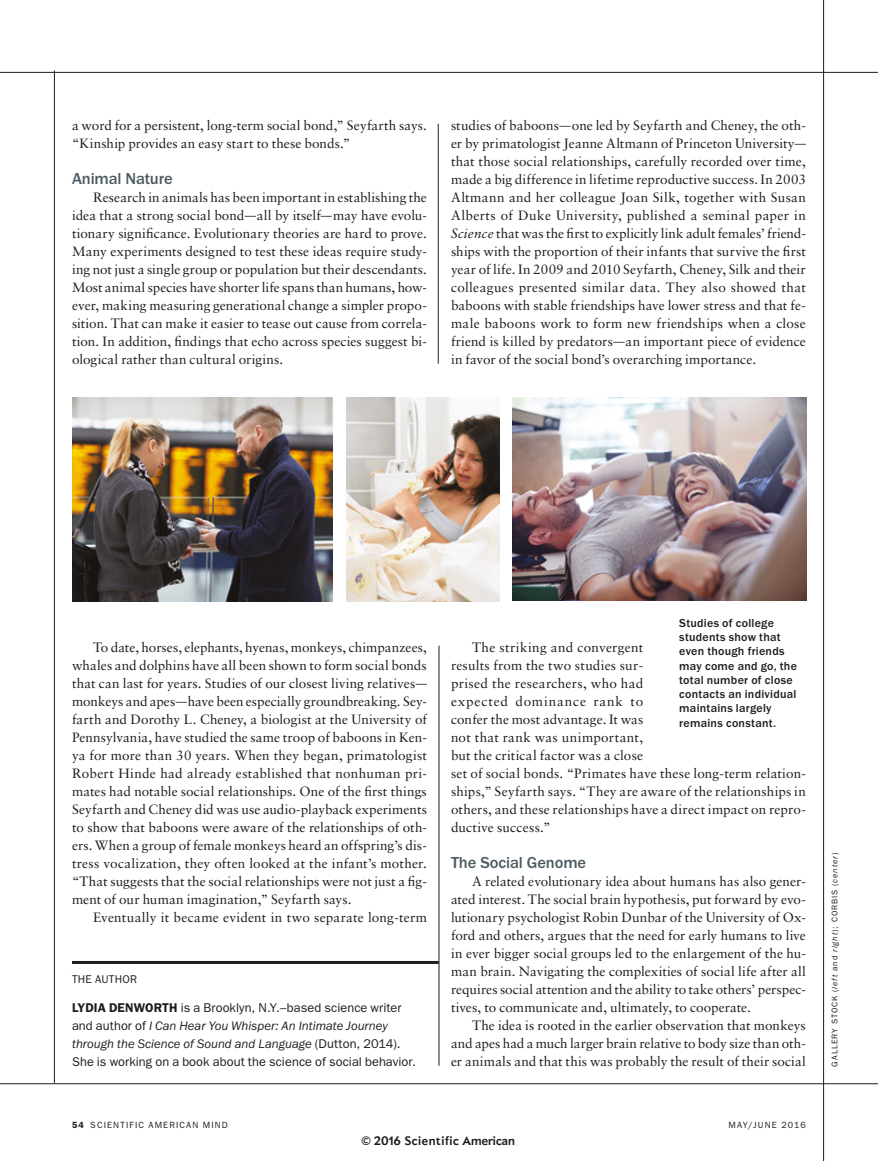
<style>
.page{position:relative;width:878px;height:1161px;background:#fff}
.page>*{position:absolute;margin:0;border:0;box-sizing:border-box;transform-origin:0 0}
.subhead{font:500 16.5px "ITC Franklin Gothic Std";letter-spacing:-.005em;color:#4e5b61}
.txt{font:13.5px/18px "Sabon LT Std";letter-spacing:.01em;color:#1d1d1b;text-align:justify}
.bio{font:12.75px/18px "ITC Franklin Gothic Std";letter-spacing:.005em;color:#1d1d1b}
.caption{font:500 12px/14.2px "ITC Franklin Gothic Std";letter-spacing:.02em;color:#1d1d1b}
.spine_txt{font:700 12px "Apres";letter-spacing:.02em;color:#1d1d1b}
.bio_title_lhp{font:11.25px "ITC Franklin Gothic Std";letter-spacing:.02em;color:#1d1d1b}
.folio_lft{font:9px "ITC Franklin Gothic Std";letter-spacing:.125em;color:#1d1d1b}
.credit{font:8.25px "ITC Franklin Gothic Std";letter-spacing:.115em;color:#1d1d1b}
.s1{font-size:11.25px}
.s2{font-style:italic}
.s3{font-weight:600}
</style>
<div class="page">
<hr style="left:438px;top:124px;width:1px;height:240px;background:#1d1d1b">
<hr style="left:72px;top:961px;width:367px;height:3px;background:#1d1d1b">
<img style="left:72px;top:397px;width:260px;height:205px">
<img style="left:346px;top:397px;width:154px;height:205px">
<img style="left:513px;top:398px;width:293px;height:203px">
<hr style="left:0;top:1083px;width:878px;height:1px;background:#1d1d1b">
<hr style="left:823px;top:0;width:1px;height:1161px;background:#1d1d1b">
<hr style="left:0;top:72px;width:878px;height:1px;background:#1d1d1b">
<hr style="left:54px;top:70px;width:1px;height:1013px;background:#1d1d1b">
<hr style="left:438px;top:646px;width:1px;height:420px;background:#1d1d1b">
<p class="txt" style="left:72px;top:116px;width:356px">a word for a persistent, long-term social bond,” Seyfarth says. “Kinship provides an easy start to these bonds.”</p>
<p class="subhead" style="left:72px;top:169px;width:102px">Animal Nature</p>
<p class="txt" style="left:72px;top:188px;width:356px;text-indent:21px">Research in animals has been important in establishing the idea that a strong social bond<span class="s1">—</span>all by itself<span class="s1">—</span>may have evolu&shy;tionary significance. Evolutionary theories are hard to prove.<br>Many experiments designed to test these ideas require study&shy;ing not just a single group or population but their descendants.<br>Most animal species have shorter life spans than humans, how&shy;ever, making measuring generational change a simpler propo&shy;sition. That can make it easier to tease out cause from correla&shy;tion. In addition, findings that echo across species suggest bi&shy;ological rather than cultural origins.</p>
<p class="txt" style="left:451px;top:116px;width:356px">studies of baboons<span class="s1">—</span>one led by Seyfarth and Cheney, the oth&shy;er by primatologist Jeanne Altmann of Princeton University<span class="s1">— </span>that those social relationships, carefully recorded over time, made a big difference in lifetime reproductive success. In 2003<br>Altmann and her colleague Joan Silk, together with Susan Alberts of Duke University, published a seminal paper in <span class="s2">Science</span> that was the first to explicitly link adult females’ friend&shy;ships with the proportion of their infants that survive the first year of life. In 2009 and 2010 Seyfarth, Cheney, Silk and their colleagues presented similar data. They also showed that baboons with stable friendships have lower stress and that fe&shy;male baboons work to form new friendships when a close friend is killed by predators<span class="s1">—</span>an important piece of evidence in favor of the social bond’s overarching importance.</p>
<p class="txt" style="left:72px;top:638px;width:356px;text-indent:21px">To date, horses, elephants, hyenas, monkeys, chimpanzees, whales and dolphins have all been shown to form social bonds that can last for years. Studies of our closest living relatives<span class="s1">— </span>monkeys and apes<span class="s1">—</span>have been especially groundbreaking. Sey&shy;farth and Dorothy L. Cheney, a biologist at the University of Pennsylvania, have studied the same troop of baboons in Ken&shy;ya for more than 30 years. When they began, primatologist Robert Hinde had already established that nonhuman pri&shy;mates had notable social relationships. One of the first things Seyfarth and Cheney did was use audio-playback experiments to show that baboons were aware of the relationships of oth&shy;ers. When a group of female monkeys heard an offspring’s dis&shy;tress vocalization, they often looked at the infant’s mother. “That suggests that the social relationships were not just a fig&shy;ment of our human imagination,” Seyfarth says.</p>
<p class="txt" style="left:93px;top:908px;width:335px">Eventually it became evident in two separate long-term</p>
<p class="bio_title_lhp" style="left:72px;top:973px;width:66px">THE AUTHOR</p>
<p class="bio" style="left:72px;top:998px;width:345px"><span class="s3">LYDIA DENWORTH</span> is a Brooklyn, N.Y.–based science writer and author of <span class="s2">I Can Hear You Whisper: An Intimate Journey through the Science of Sound and Language</span> (Dutton, 2014).<br>She is working on a book about the science of social behavior.</p>
<p class="caption" style="left:679px;top:616px;width:119px">Studies of college students show that even though friends may come and go, the total number of close contacts an individual maintains largely remains constant.</p>
<p class="txt" style="left:451px;top:638px;width:356px;text-align:left;text-indent:21px">The striking and convergent<br>results from the two studies sur-<br>prised the researchers, who had<br>expected dominance rank to<br>confer the most advantage. It was<br>not that rank was unimportant,<br>but the critical factor was a close<br>set of social bonds. “Primates have these long-term relation&shy;ships,” Seyfarth says. “They are aware of the relationships in others, and these relationships have a direct impact on repro&shy;ductive success.”</p>
<p class="subhead" style="left:451px;top:853px;width:137px">The Social Genome</p>
<p class="txt" style="left:451px;top:872px;width:356px;text-indent:21px">A related evolutionary idea about humans has also gener&shy;ated interest. The social brain hypothesis, put forward by evo&shy;lutionary psychologist Robin Dunbar of the University of Ox&shy;ford and others, argues that the need for early humans to live in ever bigger social groups led to the enlargement of the hu&shy;man brain. Navigating the complexities of social life after all requires social attention and the ability to take others’ perspec&shy;tives, to communicate and, ultimately, to cooperate.</p>
<p class="txt" style="left:451px;top:1016px;width:356px;text-indent:21px">The idea is rooted in the earlier observation that monkeys and apes had a much larger brain relative to body size than oth&shy;er animals and that this was probably the result of their social</p>
<p class="folio_lft" style="left:72px;top:1120px;width:157px"><span class="s3">54</span> SCIENTIFIC AMERICAN MIND</p>
<p class="folio_lft" style="left:728px;top:1120px;width:79px">May/June 2016</p>
<p class="spine_txt" style="left:361px;top:1133px;width:155px">© 2016 Scientific American</p>
<p class="credit" style="left:829px;top:1067px;width:216px;rotate:-90deg">GALLERY STOCK (<span class="s2">left</span> and <span class="s2">right</span>); CORBIS (<span class="s2">center</span>)</p>
</div>
